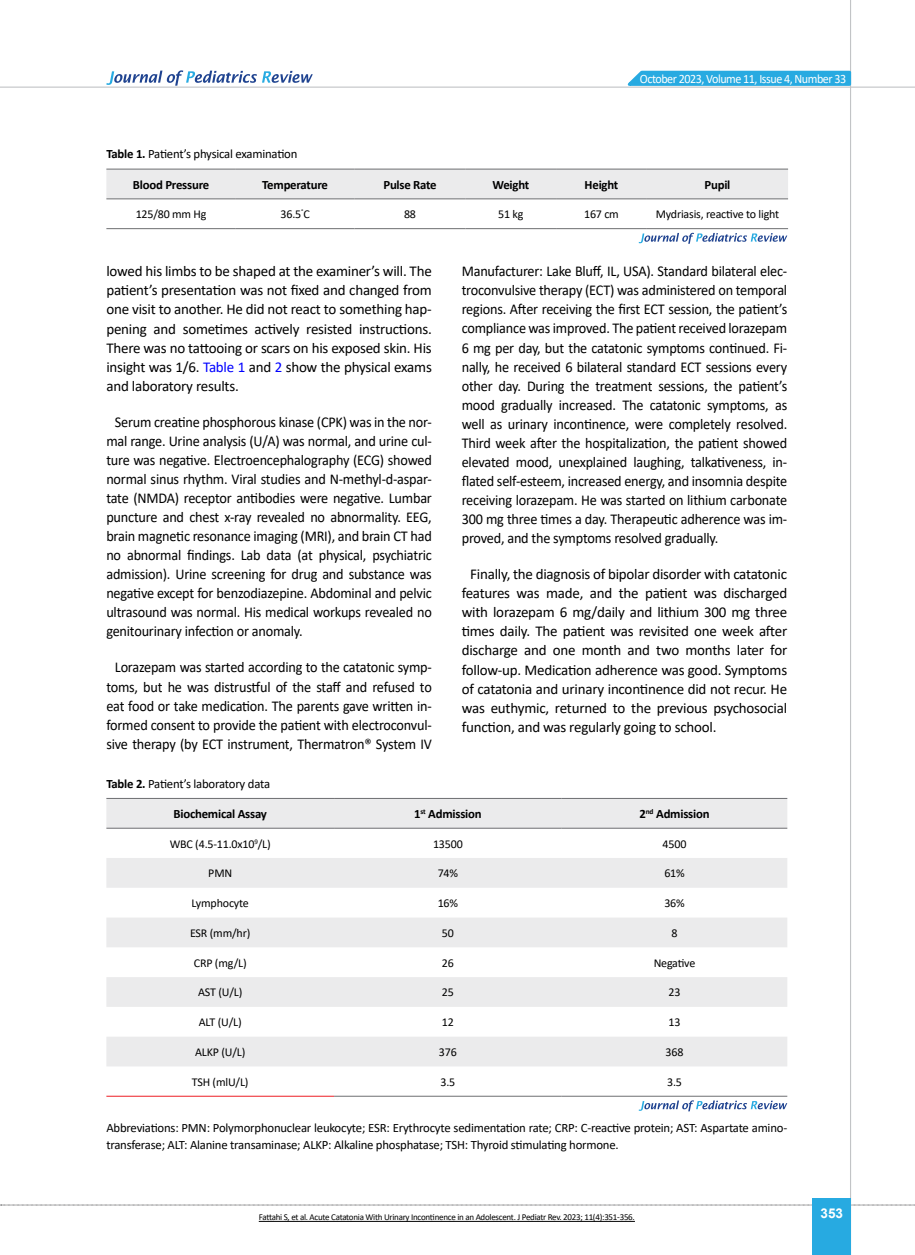
<style>
.page{position:relative;width:915px;height:1255px;background:#fff}
.page>*{position:absolute;margin:0;border:0;box-sizing:border-box;transform-origin:0 0}
.t1{font:15px/19px "Calibri";letter-spacing:-.015em;color:#000;text-align:justify;scale:.95 1}
.t2{font:15px/19px "Calibri";letter-spacing:-.015em;color:#000;text-align:justify}
.t3{font:700 13.5px "Arial";color:#fff}
.t4{font:12.75px/16.5px "Calibri";letter-spacing:-.015em;color:#000}
.t5{font:700 12.75px "Calibri";letter-spacing:-.015em;color:#000}
.t6{font:12.75px "Calibri";letter-spacing:-.04em;color:#fff;scale:.95 1}
.t7{font:12px "Calibri";letter-spacing:-.015em;color:#000}
.t8{font:9px "Calibri";letter-spacing:-.03em;color:#000}
.s1{font-weight:700}
.s2{color:#00f}
</style>
<div class="page">
<svg style="left:1px;top:1204px;width:914px;height:1px"></svg>
<hr style="left:849px;top:0;width:1px;height:1254px;background:#c2c4c6">
<hr style="left:0;top:87px;width:914px;height:1px;background:#c2c4c6">
<div style="left:812px;top:1198px;width:38px;height:56px;background:#27aae1"></div>
<svg style="left:621px;top:69px;width:231px;height:18px;background:#52bae5"></svg>
<svg style="left:106px;top:70px;width:207px;height:16px"></svg>
<div style="left:106px;top:170px;width:681px;height:28px;background:#ebebec"></div>
<hr style="left:106px;top:169px;width:130px;height:1px;background:#6d6e71">
<hr style="left:236px;top:169px;width:118px;height:1px;background:#6d6e71">
<hr style="left:354px;top:169px;width:111px;height:1px;background:#6d6e71">
<hr style="left:465px;top:169px;width:91px;height:1px;background:#6d6e71">
<hr style="left:556px;top:169px;width:90px;height:1px;background:#6d6e71">
<hr style="left:646px;top:169px;width:141px;height:1px;background:#6d6e71">
<hr style="left:106px;top:198px;width:130px;height:1px;background:#6d6e71">
<hr style="left:236px;top:198px;width:118px;height:1px;background:#6d6e71">
<hr style="left:354px;top:198px;width:111px;height:1px;background:#6d6e71">
<hr style="left:465px;top:198px;width:91px;height:1px;background:#6d6e71">
<hr style="left:556px;top:198px;width:90px;height:1px;background:#6d6e71">
<hr style="left:646px;top:198px;width:141px;height:1px;background:#6d6e71">
<hr style="left:106px;top:228px;width:130px;height:1px;background:#6d6e71">
<hr style="left:236px;top:228px;width:118px;height:1px;background:#6d6e71">
<hr style="left:354px;top:228px;width:111px;height:1px;background:#6d6e71">
<hr style="left:465px;top:228px;width:91px;height:1px;background:#6d6e71">
<hr style="left:556px;top:228px;width:90px;height:1px;background:#6d6e71">
<hr style="left:646px;top:228px;width:141px;height:1px;background:#6d6e71">
<svg style="left:638px;top:233px;width:149px;height:11px"></svg>
<svg style="left:106px;top:799px;width:681px;height:267px;fill:#ebebec"></svg>
<hr style="left:334px;top:1095px;width:227px;height:1px;background:#6d6e71">
<hr style="left:561px;top:1095px;width:226px;height:1px;background:#6d6e71">
<hr style="left:106px;top:798px;width:228px;height:1px;background:#6d6e71">
<hr style="left:334px;top:798px;width:227px;height:1px;background:#6d6e71">
<hr style="left:561px;top:798px;width:226px;height:1px;background:#6d6e71">
<hr style="left:106px;top:827px;width:228px;height:1px;background:#6d6e71">
<hr style="left:334px;top:827px;width:227px;height:1px;background:#6d6e71">
<hr style="left:561px;top:827px;width:226px;height:1px;background:#6d6e71">
<hr style="left:106px;top:1095px;width:228px;height:1px;background:#ed1d24">
<svg style="left:638px;top:1100px;width:149px;height:11px"></svg>
<hr style="left:259px;top:1220px;width:375px;height:1px;background:#000">
<p class="t6" style="left:639px;top:69px;width:219px">October 2023, Volume 11, Issue 4, Number 33</p>
<p class="t4" style="left:106px;top:146px;width:192px"><span class="s1">Table 1.</span> Patient’s physical examination</p>
<p class="t5" style="left:133px;top:175px;width:78px">Blood Pressure</p>
<p class="t5" style="left:262px;top:175px;width:67px">Temperature</p>
<p class="t5" style="left:383px;top:175px;width:55px">Pulse Rate</p>
<p class="t5" style="left:492px;top:175px;width:38px">Weight</p>
<p class="t5" style="left:584px;top:175px;width:35px">Height</p>
<p class="t5" style="left:704px;top:175px;width:27px">Pupil</p>
<p class="t7" style="left:136px;top:206px;width:72px">125/80 mm Hg</p>
<p class="t7" style="left:280px;top:206px;width:31px">36.5<sup>°</sup>C</p>
<p class="t7" style="left:404px;top:206px;width:13px">88</p>
<p class="t7" style="left:498px;top:206px;width:27px">51 kg</p>
<p class="t7" style="left:584px;top:206px;width:36px">167 cm</p>
<p class="t7" style="left:655px;top:206px;width:125px">Mydriasis, reactive to light</p>
<p class="t2" style="left:106px;top:261px;width:327px">lowed his limbs to be shaped at the examiner’s will. The patient’s presentation was not fixed and changed from one visit to another. He did not react to something hap&shy;pening and sometimes actively resisted instructions.<br>There was no tattooing or scars on his exposed skin. His insight was 1/6. <span class="s2">Table 1</span> and <span class="s2">2</span> show the physical exams and laboratory results.</p>
<p class="t1" style="left:106px;top:412px;width:344px;text-indent:9px">Serum creatine phosphorous kinase (CPK) was in the nor&shy;mal range. Urine analysis (U/A) was normal, and urine cul&shy;ture was negative. Electroencephalography (ECG) showed normal sinus rhythm. Viral studies and N-methyl-d-aspar&shy;tate (NMDA) receptor antibodies were negative. Lumbar puncture and chest x-ray revealed no abnormality. EEG, brain magnetic resonance imaging (MRI), and brain CT had no abnormal findings. Lab data (at physical, psychiatric admission). Urine screening for drug and substance was negative except for benzodiazepine. Abdominal and pelvic ultrasound was normal. His medical workups revealed no genitourinary infection or anomaly.</p>
<p class="t1" style="left:106px;top:657px;width:344px;text-align:center">Lorazepam was started according to the catatonic symp&shy;toms, but he was distrustful of the staff and refused to eat food or take medication. The parents gave written in&shy;formed consent to provide the patient with electroconvul&shy;sive therapy (by ECT instrument, Thermatron® System IV</p>
<p class="t1" style="left:461px;top:261px;width:344px">Manufacturer: Lake Bluff, IL, USA). Standard bilateral elec&shy;troconvulsive therapy (ECT) was administered on temporal regions. After receiving the first ECT session, the patient’s compliance was improved. The patient received lorazepam 6 mg per day, but the catatonic symptoms continued. Fi&shy;nally, he received 6 bilateral standard ECT sessions every other day. During the treatment sessions, the patient’s mood gradually increased. The catatonic symptoms, as well as urinary incontinence, were completely resolved.<br>Third week after the hospitalization, the patient showed elevated mood, unexplained laughing, talkativeness, in&shy;flated self-esteem, increased energy, and insomnia despite receiving lorazepam. He was started on lithium carbonate 300 mg three times a day. Therapeutic adherence was im&shy;proved, and the symptoms resolved gradually.</p>
<p class="t2" style="left:461px;top:564px;width:327px;text-indent:9px">Finally, the diagnosis of bipolar disorder with catatonic features was made, and the patient was discharged with lorazepam 6 mg/daily and lithium 300 mg three times daily. The patient was revisited one week after discharge and one month and two months later for follow-up. Medication adherence was good. Symptoms of catatonia and urinary incontinence did not recur. He was euthymic, returned to the previous psychosocial function, and was regularly going to school.</p>
<p class="t4" style="left:106px;top:775px;width:165px"><span class="s1">Table 2.</span> Patient’s laboratory data</p>
<p class="t5" style="left:173px;top:804px;width:95px">Biochemical Assay</p>
<p class="t5" style="left:414px;top:804px;width:69px">1<sup>st</sup> Admission</p>
<p class="t5" style="left:639px;top:804px;width:71px">2<sup>nd</sup> Admission</p>
<p class="t7" style="left:170px;top:835px;width:102px">WBC (4.5-11.0x10<sup>9</sup>/L)</p>
<p class="t7" style="left:433px;top:835px;width:31px">13500</p>
<p class="t7" style="left:662px;top:835px;width:25px">4500</p>
<p class="t7" style="left:208px;top:865px;width:25px">PMN</p>
<p class="t7" style="left:437px;top:865px;width:22px">74%</p>
<p class="t7" style="left:664px;top:865px;width:22px">61%</p>
<p class="t7" style="left:191px;top:894px;width:59px">Lymphocyte</p>
<p class="t7" style="left:437px;top:894px;width:22px">16%</p>
<p class="t7" style="left:664px;top:894px;width:22px">36%</p>
<p class="t7" style="left:190px;top:924px;width:62px">ESR (mm/hr)</p>
<p class="t7" style="left:442px;top:924px;width:13px">50</p>
<p class="t7" style="left:671px;top:924px;width:8px">8</p>
<p class="t7" style="left:194px;top:954px;width:54px">CRP (mg/L)</p>
<p class="t7" style="left:442px;top:954px;width:13px">26</p>
<p class="t7" style="left:653px;top:954px;width:43px">Negative</p>
<p class="t7" style="left:198px;top:984px;width:46px">AST (U/L)</p>
<p class="t7" style="left:442px;top:984px;width:13px">25</p>
<p class="t7" style="left:668px;top:984px;width:13px">23</p>
<p class="t7" style="left:199px;top:1013px;width:44px">ALT (U/L)</p>
<p class="t7" style="left:442px;top:1013px;width:13px">12</p>
<p class="t7" style="left:668px;top:1013px;width:13px">13</p>
<p class="t7" style="left:195px;top:1043px;width:52px">ALKP (U/L)</p>
<p class="t7" style="left:439px;top:1043px;width:19px">376</p>
<p class="t7" style="left:665px;top:1043px;width:19px">368</p>
<p class="t7" style="left:192px;top:1073px;width:58px">TSH (mlU/L)</p>
<p class="t7" style="left:440px;top:1073px;width:16px">3.5</p>
<p class="t7" style="left:667px;top:1073px;width:16px">3.5</p>
<p class="t4" style="left:106px;top:1119px;width:682px">Abbreviations: PMN: Polymorphonuclear leukocyte; ESR: Erythrocyte sedimentation rate; CRP: C-reactive protein; AST: Aspartate amino&shy;transferase; ALT: Alanine transaminase; ALKP: Alkaline phosphatase; TSH: Thyroid stimulating hormone.</p>
<p class="t8" style="left:259px;top:1210px;width:377px">Fattahi S, et al. Acute Catatonia With Urinary Incontinence in an Adolescent. J Pediatr Rev. 2023; 11(4):351-356.</p>
<p class="t3" style="left:820px;top:1203px;width:24px">353</p>
</div>
